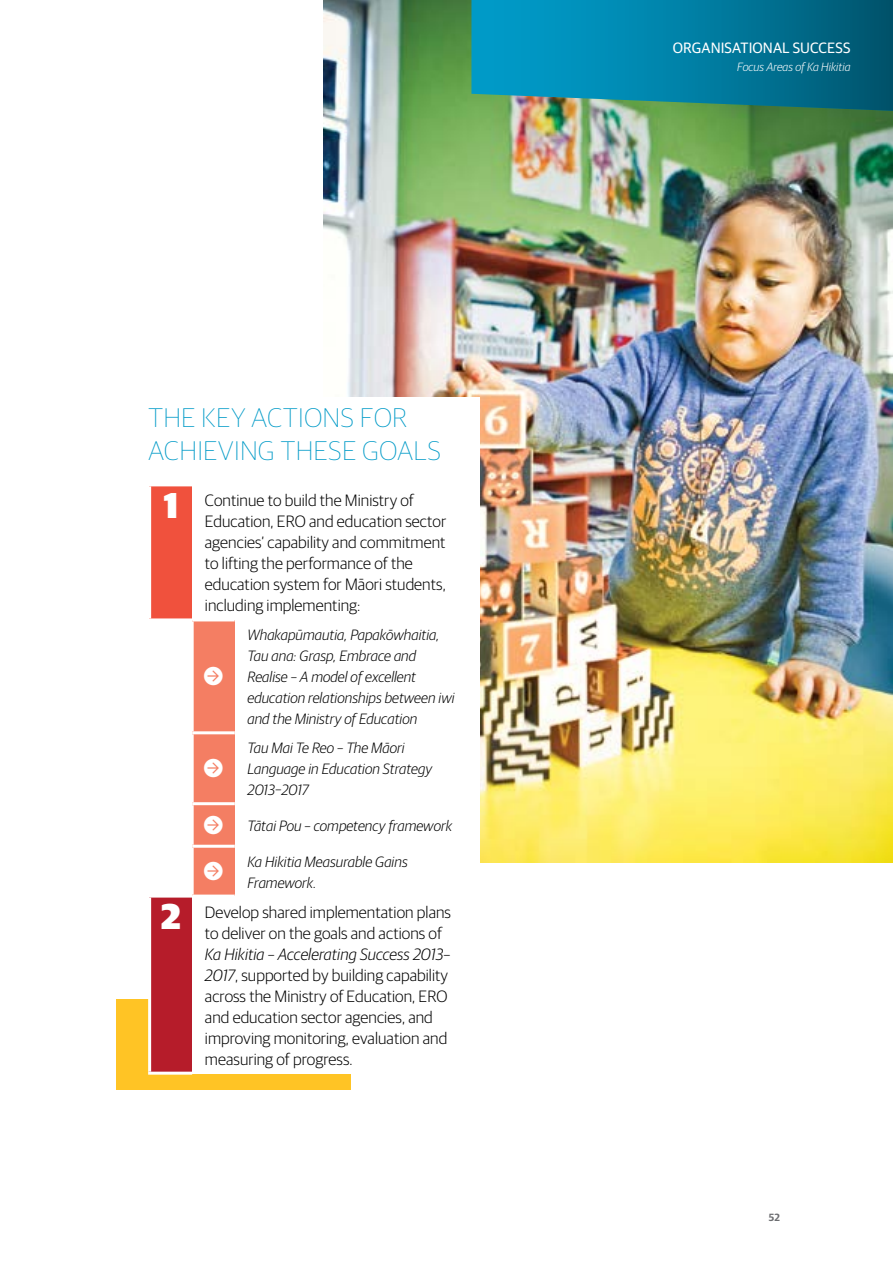
<style>
.page{position:relative;width:893px;height:1263px;background:#fff}
.page>*{position:absolute;margin:0;border:0;box-sizing:border-box;transform-origin:0 0}
.t1{font:900 36px "Guardian Sans";color:#fff}
.MIE_Heading_2_Guardi{font:100 27px/33px "Guardian Sans";letter-spacing:.03em;color:#009ac7}
.t2{font:300 16.5px/21px "Guardian Sans";letter-spacing:.005em;color:#000}
.t3{font:italic 300 16.5px "Guardian Sans";letter-spacing:.005em;color:#000}
.t4{font:italic 300 15px/21px "Guardian Sans";letter-spacing:.005em;color:#000}
.t5{font:15px "Guardian Sans";letter-spacing:.005em;color:#fff}
.t6{font:italic 300 12px "Guardian Sans";letter-spacing:.005em;color:#fff}
.t7{font:600 10.5px "Guardian Sans";color:#6d6e71}
.s1{font-family:"Klavika Arrows";font-style:normal;font-size:27px;color:#fff}
.s2{font-style:italic}
</style>
<div class="page">
<img style="left:323px;top:0;width:570px;height:862px">
<div style="left:148px;top:398px;width:332px;height:677px;background:#fff"></div>
<div style="left:116px;top:999px;width:234px;height:91px;background:#ffc425"></div>
<div style="left:150px;top:485px;width:42px;height:135px;background:#f0513d"></div>
<div style="left:192px;top:896px;width:270px;height:177px;background:#fff"></div>
<div style="left:192px;top:620px;width:43px;height:113px;background:#f47e63"></div>
<div style="left:192px;top:733px;width:43px;height:71px;background:#f47e63"></div>
<div style="left:192px;top:804px;width:43px;height:42px;background:#f47e63"></div>
<div style="left:192px;top:846px;width:43px;height:50px;background:#f47e63"></div>
<div style="left:150px;top:896px;width:42px;height:177px;background:#b61c2a"></div>
<hr style="left:192px;top:618px;width:43px;height:3px;background:#fff">
<hr style="left:192px;top:802px;width:43px;height:3px;background:#fff">
<hr style="left:192px;top:845px;width:43px;height:3px;background:#fff">
<hr style="left:192px;top:894px;width:43px;height:3px;background:#fff">
<hr style="left:148px;top:483px;width:44px;height:3px;background:#fff">
<hr style="left:191px;top:621px;width:3px;height:110px;background:#fff">
<hr style="left:192px;top:731px;width:43px;height:3px;background:#fff">
<hr style="left:191px;top:734px;width:3px;height:68px;background:#fff">
<hr style="left:191px;top:805px;width:3px;height:40px;background:#fff">
<hr style="left:191px;top:848px;width:3px;height:46px;background:#fff">
<hr style="left:148px;top:894px;width:44px;height:3px;background:#fff">
<hr style="left:148px;top:486px;width:3px;height:132px;background:#fff">
<hr style="left:148px;top:897px;width:3px;height:175px;background:#fff">
<hr style="left:192px;top:1072px;width:43px;height:2px;background:#fff">
<hr style="left:235px;top:1072px;width:227px;height:2px;background:#fff">
<hr style="left:148px;top:618px;width:44px;height:3px;background:#fff">
<hr style="left:148px;top:1072px;width:44px;height:3px;background:#fff">
<svg style="left:471px;top:0;width:422px;height:111px;background:#097f9c"></svg>
<p class="MIE_Heading_2_Guardi" style="left:148px;top:400px;width:294px">THE KEY ACTIONS FOR<br>ACHIEVING THESE GOALS</p>
<p class="t1" style="left:164px;top:478px;width:16px">1</p>
<p class="t2" style="left:205px;top:489px;width:243px">Continue to build the Ministry of<br>Education, ERO and education sector</p>
<p class="t2" style="left:205px;top:531px;width:242px">agencies’ capability and commitment</p>
<p class="t2" style="left:205px;top:552px;width:209px">to lifting the performance of the</p>
<p class="t2" style="left:205px;top:573px;width:242px">education system for Māori students,</p>
<p class="t2" style="left:205px;top:594px;width:157px">including implementing:</p>
<p class="t4" style="left:247px;top:624px;width:193px">Whakapūmautia, Papakōwhaitia,</p>
<p class="t4" style="left:247px;top:645px;width:170px">Tau ana: Grasp, Embrace and</p>
<p class="t4" style="left:203px;top:666px;width:215px"><span class="s1">R</span> Realise – A model of excellent</p>
<p class="t4" style="left:247px;top:687px;width:209px">education relationships between iwi</p>
<p class="t4" style="left:247px;top:708px;width:171px">and the Ministry of Education</p>
<p class="t4" style="left:247px;top:736px;width:159px">Tau Mai Te Reo – The Māori</p>
<p class="t4" style="left:203px;top:757px;width:231px"><span class="s1">R</span> Language in Education Strategy</p>
<p class="t4" style="left:247px;top:778px;width:63px">2013–2017</p>
<p class="t4" style="left:203px;top:814px;width:251px"><span class="s1">R</span> Tātai Pou – competency framework</p>
<p class="t4" style="left:203px;top:850px;width:206px;text-indent:45px">Ka Hikitia Measurable Gains<br><sup>R</sup> Framework.</p>
<p class="t1" style="left:161px;top:889px;width:21px">2</p>
<p class="t2" style="left:205px;top:900px;width:248px">Develop shared implementation plans to deliver on the goals and actions of</p>
<p class="t3" style="left:205px;top:942px;width:247px">Ka Hikitia – Accelerating Success 2013–</p>
<p class="t2" style="left:205px;top:963px;width:245px"><span class="s2">2017</span>, supported by building capability</p>
<p class="t2" style="left:205px;top:984px;width:244px">across the Ministry of Education, ERO</p>
<p class="t2" style="left:205px;top:1005px;width:229px">and education sector agencies, and</p>
<p class="t2" style="left:205px;top:1026px;width:244px">improving monitoring, evaluation and</p>
<p class="t2" style="left:205px;top:1047px;width:149px">measuring of progress.</p>
<p class="t5" style="left:673px;top:37px;width:179px">ORGANISATIONAL SUCCESS</p>
<p class="t6" style="left:737px;top:59px;width:115px">Focus Areas of Ka Hikitia</p>
<p class="t7" style="left:769px;top:1210px;width:13px">52</p>
</div>
